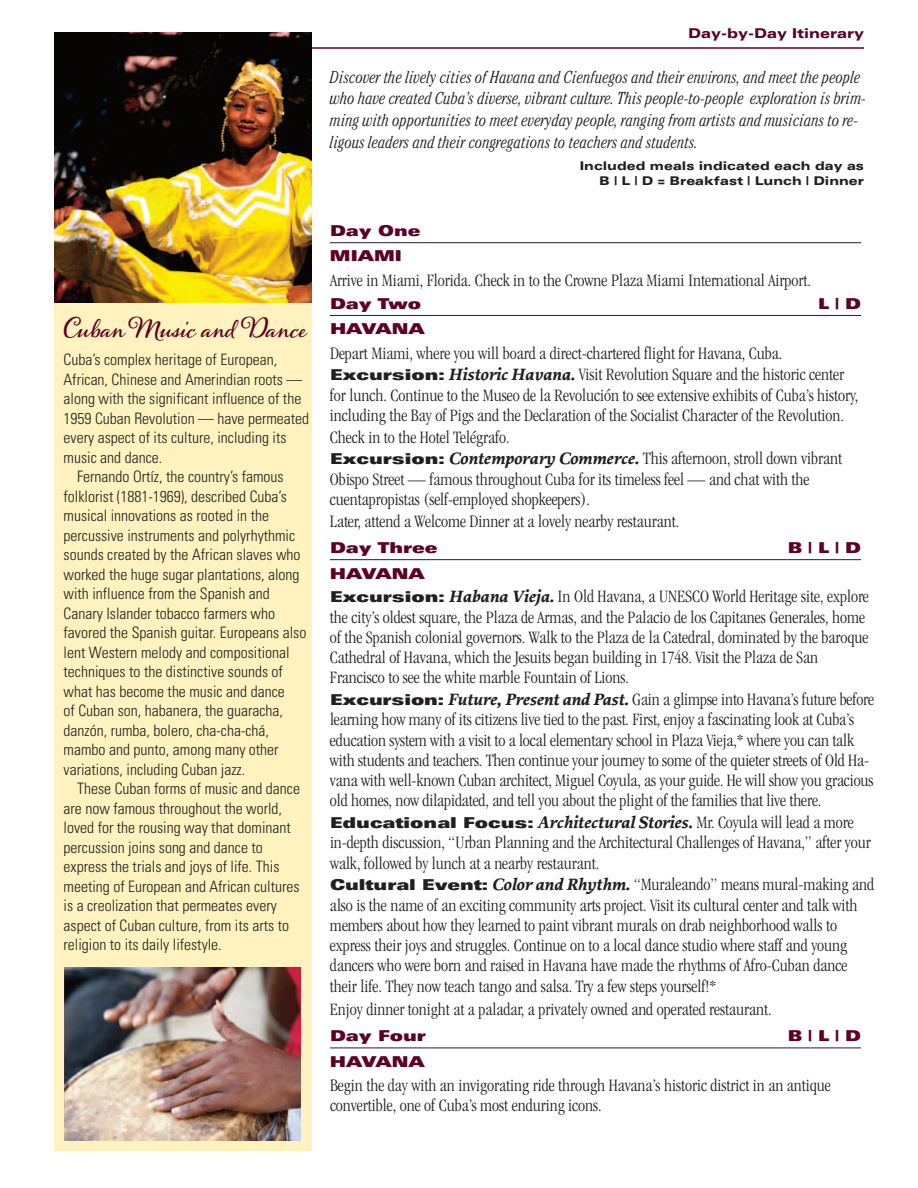
<style>
.page{position:relative;width:918px;height:1188px;background:#fff}
.page>*{position:absolute;margin:0;border:0;box-sizing:border-box;transform-origin:0 0}
.t1{font:700 24.75px "Alana PRO";color:#5c0024}
.t2{font:300 condensed 18px/20.5px "Garamond";color:#231f20}
.t3{font:italic 300 condensed 17.25px/21.8px "Cheltenham";color:#231f20;scale:.96 1}
.t4{font:300 condensed 15.75px "Univers";color:#231f20}
.t5{font:900 expanded 15px/24.8px "Univers";color:#5c0024}
.t6{font:900 expanded 13.5px "Univers";color:#5c0024}
.t7{font:900 expanded 12px/15px "Univers";color:#231f20;text-align:right}
.s1{font-family:"Univers";font-weight:900;font-stretch:expanded;font-size:15px}
.s2{font-family:"Proforma";font-weight:700;font-style:italic;font-stretch:normal;font-size:17.25px}
</style>
<div class="page">
<hr style="left:330px;top:242px;width:531px;height:1px;background:#231f20">
<hr style="left:330px;top:315px;width:531px;height:1px;background:#231f20">
<hr style="left:330px;top:559px;width:531px;height:1px;background:#231f20">
<hr style="left:330px;top:1048px;width:531px;height:1px;background:#231f20">
<hr style="left:54px;top:47px;width:810px;height:2px;background:#5c0024">
<div style="left:54px;top:71px;width:258px;height:1080px;background:#fef3be"></div>
<img style="left:64px;top:967px;width:236px;height:174px">
<img style="left:54px;top:32px;width:258px;height:271px">
<h1 class="t1" style="left:64px;top:314px;width:245px">Cuban Music and Dance</h1>
<p class="t4" style="left:64px;top:354px;width:215px">Cuba’s complex heritage of European,</p>
<p class="t4" style="left:64px;top:373px;width:240px">African, Chinese and Amerindian roots —</p>
<p class="t4" style="left:64px;top:393px;width:239px">along with the significant influence of the</p>
<p class="t4" style="left:64px;top:412px;width:247px">1959 Cuban Revolution — have permeated</p>
<p class="t4" style="left:64px;top:432px;width:224px">every aspect of its culture, including its</p>
<p class="t4" style="left:64px;top:451px;width:100px">music and dance.</p>
<p class="t4" style="left:77px;top:471px;width:208px">Fernando Ortíz, the country’s famous</p>
<p class="t4" style="left:64px;top:490px;width:225px">folklorist (1881-1969), described Cuba’s</p>
<p class="t4" style="left:64px;top:510px;width:207px">musical innovations as rooted in the</p>
<p class="t4" style="left:64px;top:529px;width:233px">percussive instruments and polyrhythmic</p>
<p class="t4" style="left:64px;top:549px;width:238px">sounds created by the African slaves who</p>
<p class="t4" style="left:64px;top:568px;width:238px">worked the huge sugar plantations, along</p>
<p class="t4" style="left:64px;top:588px;width:208px">with influence from the Spanish and</p>
<p class="t4" style="left:64px;top:607px;width:213px">Canary Islander tobacco farmers who</p>
<p class="t4" style="left:64px;top:627px;width:244px">favored the Spanish guitar. Europeans also</p>
<p class="t4" style="left:64px;top:646px;width:228px">lent Western melody and compositional</p>
<p class="t4" style="left:64px;top:666px;width:221px">techniques to the distinctive sounds of</p>
<p class="t4" style="left:64px;top:685px;width:223px">what has become the music and dance</p>
<p class="t4" style="left:64px;top:705px;width:221px">of Cuban son, habanera, the guaracha,</p>
<p class="t4" style="left:64px;top:724px;width:207px">danzón, rumba, bolero, cha-cha-chá,</p>
<p class="t4" style="left:64px;top:744px;width:217px">mambo and punto, among many other</p>
<p class="t4" style="left:64px;top:763px;width:183px">variations, including Cuban jazz.</p>
<p class="t4" style="left:77px;top:783px;width:224px">These Cuban forms of music and dance</p>
<p class="t4" style="left:64px;top:802px;width:220px">are now famous throughout the world,</p>
<p class="t4" style="left:64px;top:822px;width:229px">loved for the rousing way that dominant</p>
<p class="t4" style="left:64px;top:841px;width:201px">percussion joins song and dance to</p>
<p class="t4" style="left:64px;top:861px;width:217px">express the trials and joys of life. This</p>
<p class="t4" style="left:64px;top:880px;width:237px">meeting of European and African cultures</p>
<p class="t4" style="left:64px;top:900px;width:215px">is a creolization that permeates every</p>
<p class="t4" style="left:64px;top:919px;width:227px">aspect of Cuban culture, from its arts to</p>
<p class="t4" style="left:64px;top:939px;width:160px">religion to its daily lifestyle.</p>
<p class="t6" style="left:688px;top:29px;width:177px">Day-by-Day Itinerary</p>
<p class="t3" style="left:330px;top:67px;width:558px">Discover the lively cities of Havana and Cienfuegos and their environs, and meet the people who have created Cuba’s diverse, vibrant culture. This people-to-people exploration is brim&shy;ming with opportunities to meet everyday people, ranging from artists and musicians to re&shy;ligous leaders and their congregations to teachers and students.</p>
<p class="t7" style="left:580px;top:160px;width:286px">Included meals indicated each day as<br>B | L | D = Breakfast | Lunch | Dinner</p>
<p class="t5" style="left:330px;top:220px;width:92px">Day One<br>MIAMI</p>
<p class="t2" style="left:330px;top:271px;width:482px">Arrive in Miami, Florida. Check in to the Crowne Plaza Miami International Airport.</p>
<p class="t5" style="left:330px;top:293px;width:93px">Day Two</p>
<p class="t5" style="left:818px;top:293px;width:44px">L|D</p>
<p class="t5" style="left:330px;top:318px;width:96px">HAVANA</p>
<p class="t2" style="left:330px;top:344px;width:530px;line-height:21px">Depart Miami, where you will board a direct-chartered flight for Havana, Cuba.<br><span class="s1">Excursion:</span> <span class="s2">Historic Havana.</span> Visit Revolution Square and the historic center for lunch. Continue to the Museo de la Revolución to see extensive exhibits of Cuba’s history, including the Bay of Pigs and the Declaration of the Socialist Character of the Revolution.<br>Check in to the Hotel Telégrafo.<br><span class="s1">Excursion:</span> <span class="s2">Contemporary Commerce.</span> This afternoon, stroll down vibrant Obispo Street — famous throughout Cuba for its timeless feel — and chat with the cuentapropistas (self-employed shopkeepers).<br>Later, attend a Welcome Dinner at a lovely nearby restaurant.</p>
<p class="t5" style="left:330px;top:537px;width:109px">Day Three</p>
<p class="t5" style="left:788px;top:537px;width:75px">B|L|D</p>
<p class="t5" style="left:330px;top:563px;width:96px">HAVANA</p>
<p class="t2" style="left:330px;top:588px;width:546px"><span class="s1">Excursion:</span> <span class="s2">Habana Vieja.</span> In Old Havana, a UNESCO World Heritage site, explore the city’s oldest square, the Plaza de Armas, and the Palacio de los Capitanes Generales, home of the Spanish colonial governors. Walk to the Plaza de la Catedral, dominated by the baroque Cathedral of Havana, which the Jesuits began building in 1748. Visit the Plaza de San Francisco to see the white marble Fountain of Lions.<br><span class="s1">Excursion:</span> <span class="s2">Future, Present and Past.</span> Gain a glimpse into Havana’s future before learning how many of its citizens live tied to the past. First, enjoy a fascinating look at Cuba’s education system with a visit to a local elementary school in Plaza Vieja,* where you can talk with students and teachers. Then continue your journey to some of the quieter streets of Old Ha&shy;vana with well-known Cuban architect, Miguel Coyula, as your guide. He will show you gracious old homes, now dilapidated, and tell you about the plight of the families that live there.<br><span class="s1">Educational Focus:</span> <span class="s2">Architectural Stories.</span> Mr. Coyula will lead a more in-depth discussion, “Urban Planning and the Architectural Challenges of Havana,” after your walk, followed by lunch at a nearby restaurant.<br><span class="s1">Cultural Event:</span> <span class="s2">Color and Rhythm.</span> “Muraleando” means mural-making and also is the name of an exciting community arts project. Visit its cultural center and talk with members about how they learned to paint vibrant murals on drab neighborhood walls to express their joys and struggles. Continue on to a local dance studio where staff and young dancers who were born and raised in Havana have made the rhythms of Afro-Cuban dance their life. They now teach tango and salsa. Try a few steps yourself!*</p>
<p class="t2" style="left:330px;top:1000px;width:443px">Enjoy dinner tonight at a paladar, a privately owned and operated restaurant.</p>
<p class="t5" style="left:330px;top:1025px;width:97px">Day Four</p>
<p class="t5" style="left:788px;top:1025px;width:75px">B|L|D</p>
<p class="t5" style="left:330px;top:1051px;width:96px">HAVANA</p>
<p class="t2" style="left:330px;top:1076px;width:502px">Begin the day with an invigorating ride through Havana’s historic district in an antique convertible, one of Cuba’s most enduring icons.</p>
</div>
